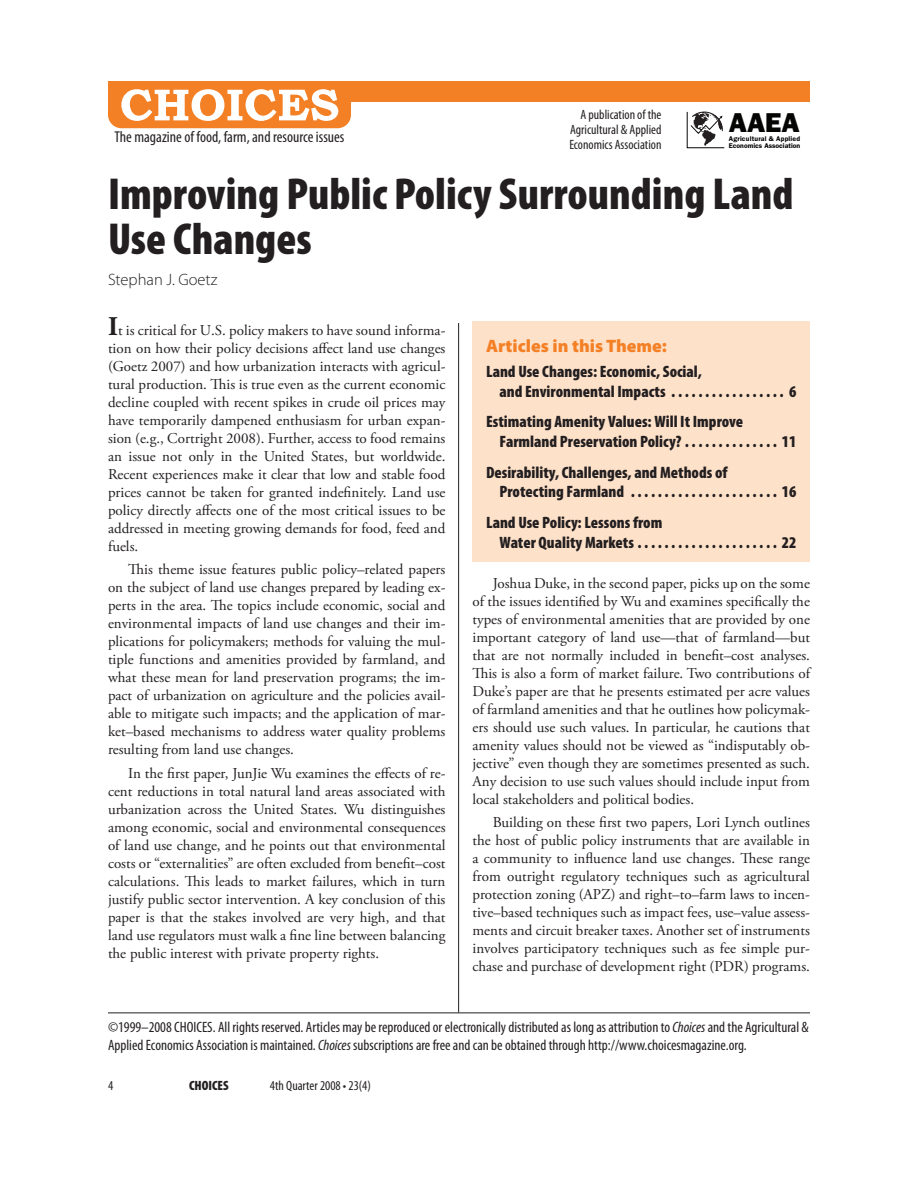
<style>
.page{position:relative;width:918px;height:1188px;background:#fff}
.page>*{position:absolute;margin:0;border:0;box-sizing:border-box;transform-origin:0 0}
.t1{font:900 condensed 45px/45px "Myriad Pro";color:#231f20}
.t2{font:800 27.45px "Franklin Gothic";color:#050504}
.Articles_in_this_The{font:900 18px "Myriad Pro";color:#f48026}
.Articles_in_this_The-2{font:900 condensed 16.5px/19.8px "Myriad Pro";color:#231f20}
.Article_author{font:300 16.5px "Myriad Pro";color:#231f20}
.TOC_-_sub_1{font:condensed 15.75px "Myriad Pro";color:#231f20}
.Body{font:15px/18px "Adobe Garamond Pro";color:#231f20;text-align:justify}
.Body_-_1st_paragraph{font:15px/18px "Adobe Garamond Pro";color:#231f20;text-align:justify}
.TOC_-_sub_1-2{font:condensed 15px/18px "Myriad Pro";color:#231f20}
.TOC_-_sub_1-3{font:condensed 13.5px/15px "Myriad Pro";color:#231f20;text-align:justify}
.TOC_-_sub_1-4{font:900 condensed 13.5px "Myriad Pro";color:#231f20}
.t3{font:600 6.9px/6.9px "Franklin Gothic";color:#000}
.s1{font-weight:700;font-size:27px}
.s2{font-style:italic}
</style>
<div class="page">
<hr style="left:458px;top:216px;width:1px;height:796px;background:#231f20">
<div style="left:108px;top:81px;width:702px;height:20px;background:#f48026"></div>
<div style="left:108px;top:81px;width:243px;height:47px;background:#f48026;border-radius:14px"></div>
<svg style="left:121px;top:89px;width:217px;height:32px"></svg>
<hr style="left:108px;top:1012px;width:702px;height:1px;background:#231f20">
<svg style="left:686px;top:111px;width:39px;height:38px"></svg>
<div style="left:446px;top:205px;width:26px;height:118px;background:#fff"></div>
<div style="left:472px;top:322px;width:338px;height:240px;background:#fee1c9"></div>
<p class="TOC_-_sub_1-3" style="left:569px;top:107px;width:94px;text-indent:11px">A publication of the Agricultural &amp; Applied Economics Association</p>
<p class="t1" style="left:108px;top:170px;width:687px">Improving Public Policy Surrounding Land<br>Use Changes</p>
<p class="Article_author" style="left:108px;top:269px;width:111px">Stephan J. Goetz</p>
<p class="Body_-_1st_paragraph" style="left:108px;top:322px;width:339px"><span class="s1">I</span>t is critical for U.S. policy makers to have sound informa&shy;tion on how their policy decisions affect land use changes (Goetz 2007) and how urbanization interacts with agricul&shy;tural production. This is true even as the current economic decline coupled with recent spikes in crude oil prices may have temporarily dampened enthusiasm for urban expan&shy;sion (e.g., Cortright 2008). Further, access to food remains an issue not only in the United States, but worldwide.<br>Recent experiences make it clear that low and stable food prices cannot be taken for granted indefinitely. Land use policy directly affects one of the most critical issues to be addressed in meeting growing demands for food, feed and fuels.</p>
<p class="Body" style="left:108px;top:561px;width:339px;text-indent:20px">This theme issue features public policy–related papers on the subject of land use changes prepared by leading ex&shy;perts in the area. The topics include economic, social and environmental impacts of land use changes and their im&shy;plications for policymakers; methods for valuing the mul&shy;tiple functions and amenities provided by farmland, and what these mean for land preservation programs; the im&shy;pact of urbanization on agriculture and the policies avail&shy;able to mitigate such impacts; and the application of mar&shy;ket–based mechanisms to address water quality problems resulting from land use changes.</p>
<p class="Body" style="left:108px;top:765px;width:339px;text-indent:20px">In the first paper, JunJie Wu examines the effects of re&shy;cent reductions in total natural land areas associated with urbanization across the United States. Wu distinguishes among economic, social and environmental consequences of land use change, and he points out that environmental costs or “externalities” are often excluded from benefit–cost calculations. This leads to market failures, which in turn justify public sector intervention. A key conclusion of this paper is that the stakes involved are very high, and that land use regulators must walk a fine line between balancing the public interest with private property rights.</p>
<p class="t2" style="left:729px;top:107px;width:72px">AAEA</p>
<p class="t3" style="left:729px;top:135px;width:73px">Agricultural &amp; Applied<br>Economics Association</p>
<p class="TOC_-_sub_1" style="left:115px;top:128px;width:231px">The magazine of food, farm, and resource issues</p>
<p class="Articles_in_this_The" style="left:486px;top:333px;width:183px">Articles in this Theme:</p>
<p class="Articles_in_this_The-2" style="left:500px;top:361px;width:299px;text-indent:-14px">Land Use Changes: Economic, Social,<br>and Environmental Impacts . . . . . . . . . . . . . . . . . 6</p>
<p class="Articles_in_this_The-2" style="left:500px;top:411px;width:299px;text-indent:-14px">Estimating Amenity Values: Will It Improve<br>Farmland Preservation Policy? . . . . . . . . . . . . . . 11</p>
<p class="Articles_in_this_The-2" style="left:500px;top:462px;width:299px;text-indent:-14px">Desirability, Challenges, and Methods of<br>Protecting Farmland ...................... 16</p>
<p class="Articles_in_this_The-2" style="left:500px;top:512px;width:299px;text-indent:-14px">Land Use Policy: Lessons from<br>Water Quality Markets ..................... 22</p>
<p class="Body" style="left:472px;top:574px;width:339px;text-indent:20px">Joshua Duke, in the second paper, picks up on the some of the issues identified by Wu and examines specifically the types of environmental amenities that are provided by one important category of land use—that of farmland—but that are not normally included in benefit–cost analyses.<br>This is also a form of market failure. Two contributions of Duke’s paper are that he presents estimated per acre values of farmland amenities and that he outlines how policymak&shy;ers should use such values. In particular, he cautions that amenity values should not be viewed as “indisputably ob&shy;jective” even though they are sometimes presented as such.<br>Any decision to use such values should include input from local stakeholders and political bodies.</p>
<p class="Body" style="left:472px;top:814px;width:339px;text-indent:20px">Building on these first two papers, Lori Lynch outlines the host of public policy instruments that are available in a community to influence land use changes. These range from outright regulatory techniques such as agricultural protection zoning (APZ) and right–to–farm laws to incen&shy;tive–based techniques such as impact fees, use–value assess&shy;ments and circuit breaker taxes. Another set of instruments involves participatory techniques such as fee simple pur&shy;chase and purchase of development right (PDR) programs.</p>
<p class="TOC_-_sub_1-2" style="left:108px;top:1018px;width:703px">©1999–2008 CHOICES. All rights reserved. Articles may be reproduced or electronically distributed as long as attribution to <span class="s2">Choices</span> and the Agricultural &amp;<br>Applied Economics Association is maintained. <span class="s2">Choices</span> subscriptions are free and can be obtained through http://www.choicesmagazine.org.</p>
<p class="TOC_-_sub_1-4" style="left:189px;top:1077px;width:41px">CHOICES</p>
<p class="TOC_-_sub_1-3" style="left:270px;top:1078px;width:102px">4th Quarter 2008 • 23(4)</p>
</div>
